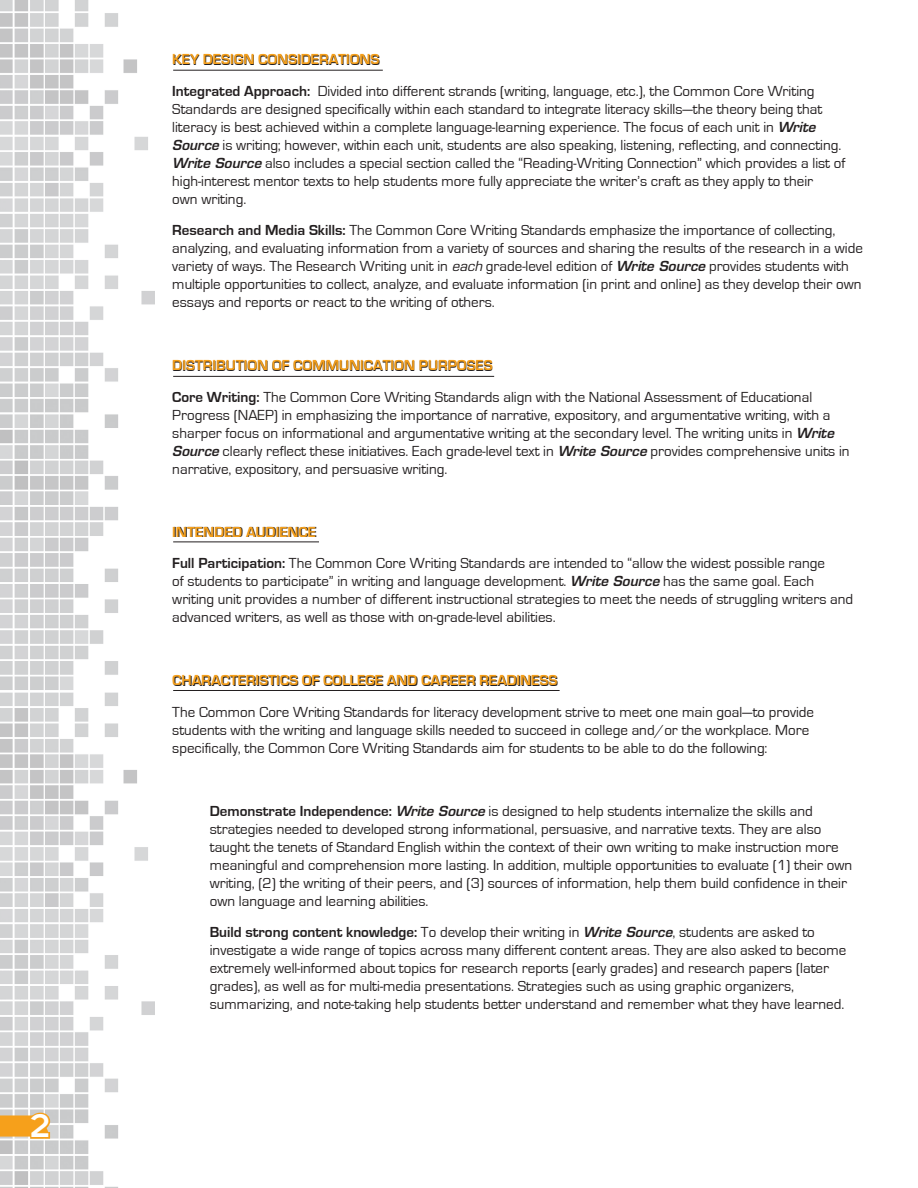
<style>
.page{position:relative;width:918px;height:1188px;background:#fff}
.page>*{position:absolute;margin:0;border:0;box-sizing:border-box;transform-origin:0 0}
.t1{font:36px "Insignia LT Std";color:#fff}
.references{font:15px/18px "Eurostile";color:#231f20}
.references-2{font:700 15px "Eurostile";color:#f6a01b}
.s1{font-weight:700}
.s2{font-family:"Eurostile LT Std";font-weight:600;font-style:italic;font-size:13.5px}
.s3{font-family:"Eurostile LT Std";font-style:italic;font-size:13.5px}
</style>
<div class="page">
<img style="left:0;top:0;width:154px;height:690px">
<img style="left:0;top:692px;width:154px;height:496px">
<svg style="left:0;top:1111px;width:52px;height:29px;background:#eeaf4f"></svg>
<hr style="left:173px;top:690px;width:387px;height:1px;background:#231f20">
<hr style="left:173px;top:542px;width:146px;height:1px;background:#231f20">
<hr style="left:173px;top:376px;width:321px;height:1px;background:#231f20">
<hr style="left:173px;top:70px;width:210px;height:1px;background:#231f20">
<p class="t1" style="left:30px;top:1108px;width:22px">2</p>
<p class="references-2" style="left:172px;top:51px;width:209px">KEY DESIGN CONSIDERATIONS</p>
<p class="references" style="left:172px;top:82px;width:675px"><span class="s1">Integrated Approach:</span> Divided into different strands (writing, language, etc.), the Common Core Writing Standards are designed specifically within each standard to integrate literacy skills—the theory being that literacy is best achieved within a complete language-learning experience. The focus of each unit in <span class="s2">Write Source</span> is writing; however, within each unit, students are also speaking, listening, reflecting, and connecting.<br><span class="s2">Write Source</span> also includes a special section called the “Reading-Writing Connection” which provides a list of high-interest mentor texts to help students more fully appreciate the writer’s craft as they apply to their<br>own writing.</p>
<p class="references" style="left:172px;top:222px;width:692px"><span class="s1">Research and Media Skills:</span> The Common Core Writing Standards emphasize the importance of collecting, analyzing, and evaluating information from a variety of sources and sharing the results of the research in a wide variety of ways. The Research Writing unit in <span class="s3">each</span> grade-level edition of <span class="s2">Write Source</span> provides students with multiple opportunities to collect, analyze, and evaluate information (in print and online) as they develop their own essays and reports or react to the writing of others.</p>
<p class="references-2" style="left:172px;top:357px;width:322px">DISTRIBUTION OF COMMUNICATION PURPOSES</p>
<p class="references" style="left:172px;top:388px;width:679px"><span class="s1">Core Writing:</span> The Common Core Writing Standards align with the National Assessment of Educational Progress (NAEP) in emphasizing the importance of narrative, expository, and argumentative writing, with a sharper focus on informational and argumentative writing at the secondary level. The writing units in <span class="s2">Write Source</span> clearly reflect these initiatives. Each grade-level text in <span class="s2">Write Source</span> provides comprehensive units in narrative, expository, and persuasive writing.</p>
<p class="references-2" style="left:172px;top:524px;width:145px">INTENDED AUDIENCE</p>
<p class="references" style="left:172px;top:555px;width:682px"><span class="s1">Full Participation:</span> The Common Core Writing Standards are intended to “allow the widest possible range<br>of students to participate” in writing and language development. <span class="s2">Write Source</span> has the same goal. Each writing unit provides a number of different instructional strategies to meet the needs of struggling writers and advanced writers, as well as those with on-grade-level abilities.</p>
<p class="references-2" style="left:172px;top:672px;width:387px">CHARACTERISTICS OF COLLEGE AND CAREER READINESS</p>
<p class="references" style="left:172px;top:703px;width:643px">The Common Core Writing Standards for literacy development strive to meet one main goal—to provide students with the writing and language skills needed to succeed in college and/or the workplace. More specifically, the Common Core Writing Standards aim for students to be able to do the following:</p>
<p class="references" style="left:210px;top:802px;width:644px"><span class="s1">Demonstrate Independence:</span> <span class="s2">Write Source</span> is designed to help students internalize the skills and strategies needed to developed strong informational, persuasive, and narrative texts. They are also taught the tenets of Standard English within the context of their own writing to make instruction more meaningful and comprehension more lasting. In addition, multiple opportunities to evaluate (1) their own writing, (2) the writing of their peers, and (3) sources of information, help them build confidence in their own language and learning abilities.</p>
<p class="references" style="left:210px;top:924px;width:638px"><span class="s1">Build strong content knowledge:</span> To develop their writing in <span class="s2">Write Source</span>, students are asked to investigate a wide range of topics across many different content areas. They are also asked to become extremely well-informed about topics for research reports (early grades) and research papers (later grades), as well as for multi-media presentations. Strategies such as using graphic organizers, summarizing, and note-taking help students better understand and remember what they have learned.</p>
</div>
